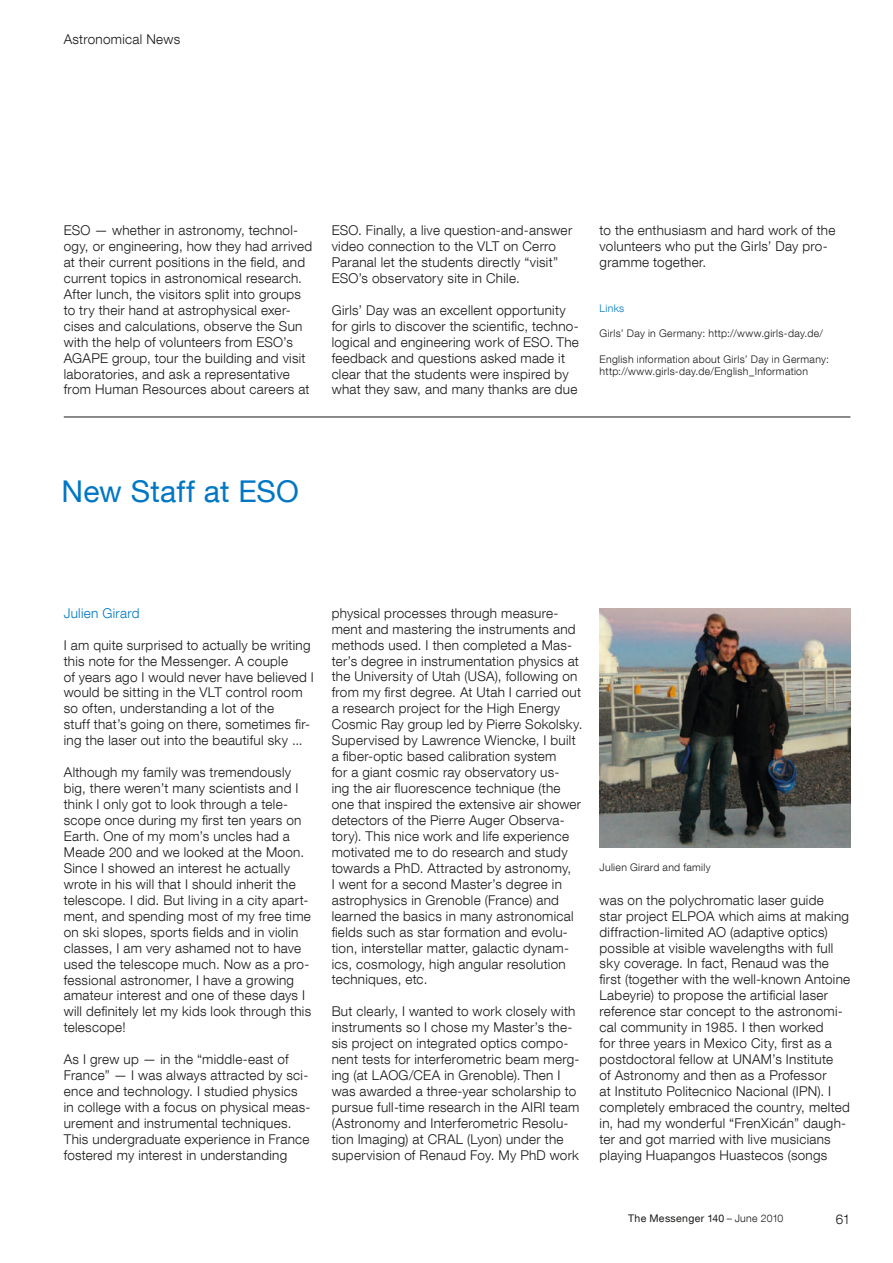
<style>
.page{position:relative;width:893px;height:1263px;background:#fff}
.page>*{position:absolute;margin:0;border:0;box-sizing:border-box;transform-origin:0 0}
.t1{font:30px "Helvetica Neue LT Com";color:#0077c4}
.t2{font:300 13.5px/15.9px "Helvetica Neue LT Com";letter-spacing:.02em;color:#191918}
.t3{font:300 13.5px "Helvetica Neue LT Com";letter-spacing:.02em;color:#0077c4}
.t4{font:300 10.5px/12.8px "Helvetica Neue LT Com";letter-spacing:.03em;color:#191918}
.t5{font:10.5px "Helvetica Neue LT Com";letter-spacing:.03em;color:#191918}
.t6{font:300 10.5px "Helvetica Neue LT Com";letter-spacing:.03em;color:#0077c4}
.s1{font-weight:300}
</style>
<div class="page">
<hr style="left:64px;top:417px;width:786px;height:1px;background:#191918">
<img style="left:600px;top:608px;width:250px;height:239px">
<p class="t2" style="left:64px;top:31px;width:118px">Astronomical News</p>
<p class="t2" style="left:64px;top:222px;width:250px">ESO — whether in astronomy, technol&shy;ogy, or engineering, how they had arrived at their current positions in the field, and current topics in astronomical research.<br>After lunch, the visitors split into groups to try their hand at astrophysical exer&shy;cises and calculations, observe the Sun with the help of volunteers from ESO’s AGAPE group, tour the building and visit laboratories, and ask a representative from Human Resources about careers at</p>
<p class="t2" style="left:332px;top:222px;width:242px">ESO. Finally, a live question-and-answer video connection to the VLT on Cerro Paranal let the students directly “visit” ESO’s observatory site in Chile.</p>
<p class="t2" style="left:332px;top:302px;width:249px">Girls’ Day was an excellent opportunity for girls to discover the scientific, techno&shy;logical and engineering work of ESO. The feedback and questions asked made it clear that the students were inspired by what they saw, and many thanks are due</p>
<p class="t2" style="left:600px;top:222px;width:237px">to the enthusiasm and hard work of the volunteers who put the Girls’ Day pro&shy;gramme together.</p>
<p class="t6" style="left:600px;top:301px;width:26px">Links</p>
<p class="t4" style="left:600px;top:327px;width:225px">Girls’ Day in Germany: http://www.girls-day.de/</p>
<p class="t4" style="left:600px;top:352px;width:231px">English information about Girls’ Day in Germany: http://www.girls-day.de/English_Information</p>
<h1 class="t1" style="left:61px;top:473px;width:239px">New Staff at ESO</h1>
<p class="t3" style="left:64px;top:605px;width:77px">Julien Girard</p>
<p class="t2" style="left:64px;top:637px;width:252px">I am quite surprised to actually be writing this note for the Messenger. A couple<br>of years ago I would never have believed I would be sitting in the VLT control room so often, understanding a lot of the<br>stuff that’s going on there, sometimes fir&shy;ing the laser out into the beautiful sky ...</p>
<p class="t2" style="left:64px;top:764px;width:249px">Although my family was tremendously big, there weren’t many scientists and I think I only got to look through a tele&shy;scope once during my first ten years on Earth. One of my mom’s uncles had a Meade 200 and we looked at the Moon.<br>Since I showed an interest he actually wrote in his will that I should inherit the telescope. I did. But living in a city apart&shy;ment, and spending most of my free time on ski slopes, sports fields and in violin classes, I am very ashamed not to have used the telescope much. Now as a pro&shy;fessional astronomer, I have a growing amateur interest and one of these days I will definitely let my kids look through this telescope!</p>
<p class="t2" style="left:64px;top:1051px;width:248px">As I grew up — in the “middle-east of France” — I was always attracted by sci&shy;ence and technology. I studied physics in college with a focus on physical meas&shy;urement and instrumental techniques.<br>This undergraduate experience in France fostered my interest in understanding</p>
<p class="t2" style="left:332px;top:605px;width:252px">physical processes through measure&shy;ment and mastering the instruments and methods used. I then completed a Mas&shy;ter’s degree in instrumentation physics at the University of Utah (USA), following on from my first degree. At Utah I carried out a research project for the High Energy Cosmic Ray group led by Pierre Sokolsky.<br>Supervised by Lawrence Wiencke, I built a fiber-optic based calibration system<br>for a giant cosmic ray observatory us-<br>ing the air fluorescence technique (the one that inspired the extensive air shower detectors of the Pierre Auger Observa&shy;tory). This nice work and life experience motivated me to do research and study towards a PhD. Attracted by astronomy,<br>I went for a second Master’s degree in astrophysics in Grenoble (France) and learned the basics in many astronomical fields such as star formation and evolu&shy;tion, interstellar matter, galactic dynam&shy;ics, cosmology, high angular resolution techniques, etc.</p>
<p class="t2" style="left:332px;top:1003px;width:249px">But clearly, I wanted to work closely with instruments so I chose my Master’s the&shy;sis project on integrated optics compo&shy;nent tests for interferometric beam merg&shy;ing (at LAOG/CEA in Grenoble). Then I was awarded a three-year scholarship to pursue full-time research in the AIRI team (Astronomy and Interferometric Resolu&shy;tion Imaging) at CRAL (Lyon) under the supervision of Renaud Foy. My PhD work</p>
<p class="t4" style="left:600px;top:860px;width:113px">Julien Girard and family</p>
<p class="t2" style="left:600px;top:892px;width:252px">was on the polychromatic laser guide<br>star project ELPOA which aims at making diffraction-limited AO (adaptive optics) possible at visible wavelengths with full sky coverage. In fact, Renaud was the first (together with the well-known Antoine Labeyrie) to propose the artificial laser reference star concept to the astronomi&shy;cal community in 1985. I then worked<br>for three years in Mexico City, first as a postdoctoral fellow at UNAM’s Institute<br>of Astronomy and then as a Professor<br>at Instituto Politecnico Nacional (IPN). I completely embraced the country, melted in, had my wonderful “FrenXicán” daugh&shy;ter and got married with live musicians playing Huapangos Huastecos (songs</p>
<p class="t5" style="left:628px;top:1211px;width:157px">The Messenger 140 <span class="s1">– June 2010</span></p>
<p class="t2" style="left:836px;top:1211px;width:16px">61</p>
</div>
